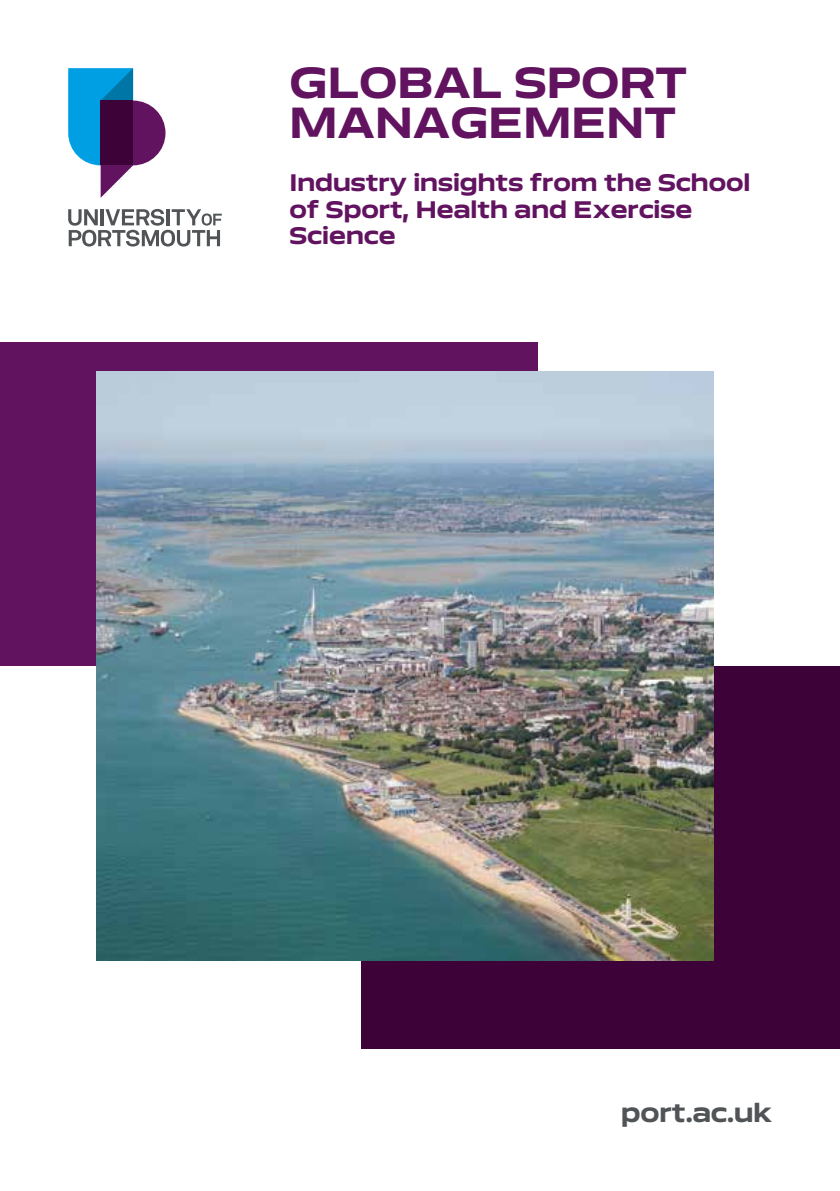
<style>
.page{position:relative;width:840px;height:1191px;background:#fff}
.page>*{position:absolute;margin:0;border:0;box-sizing:border-box;transform-origin:0 0}
.t1{font:700 40px/40px "Aero";color:#621360}
.t2{font:700 24px "Aero";color:#505456}
.t3{font:700 22px/26.4px "Aero";color:#621360}
</style>
<div class="page">
<svg style="left:68px;top:68px;width:97px;height:130px"></svg>
<div style="left:101px;top:101px;width:32px;height:64px;background:#3d0238"></div>
<svg style="left:68px;top:209px;width:154px;height:37px"></svg>
<div style="left:0;top:342px;width:537px;height:324px;background:#621360"></div>
<div style="left:361px;top:666px;width:478px;height:383px;background:#3d0238"></div>
<img style="left:96px;top:372px;width:617px;height:589px">
<h1 class="t1" style="left:289px;top:63px;width:399px">GLOBAL SPORT<br>MANAGEMENT</h1>
<p class="t3" style="left:289px;top:170px;width:462px">Industry insights from the School of Sport, Health and Exercise<br>Science</p>
<p class="t2" style="left:620px;top:1098px;width:152px">port.ac.uk</p>
</div>
